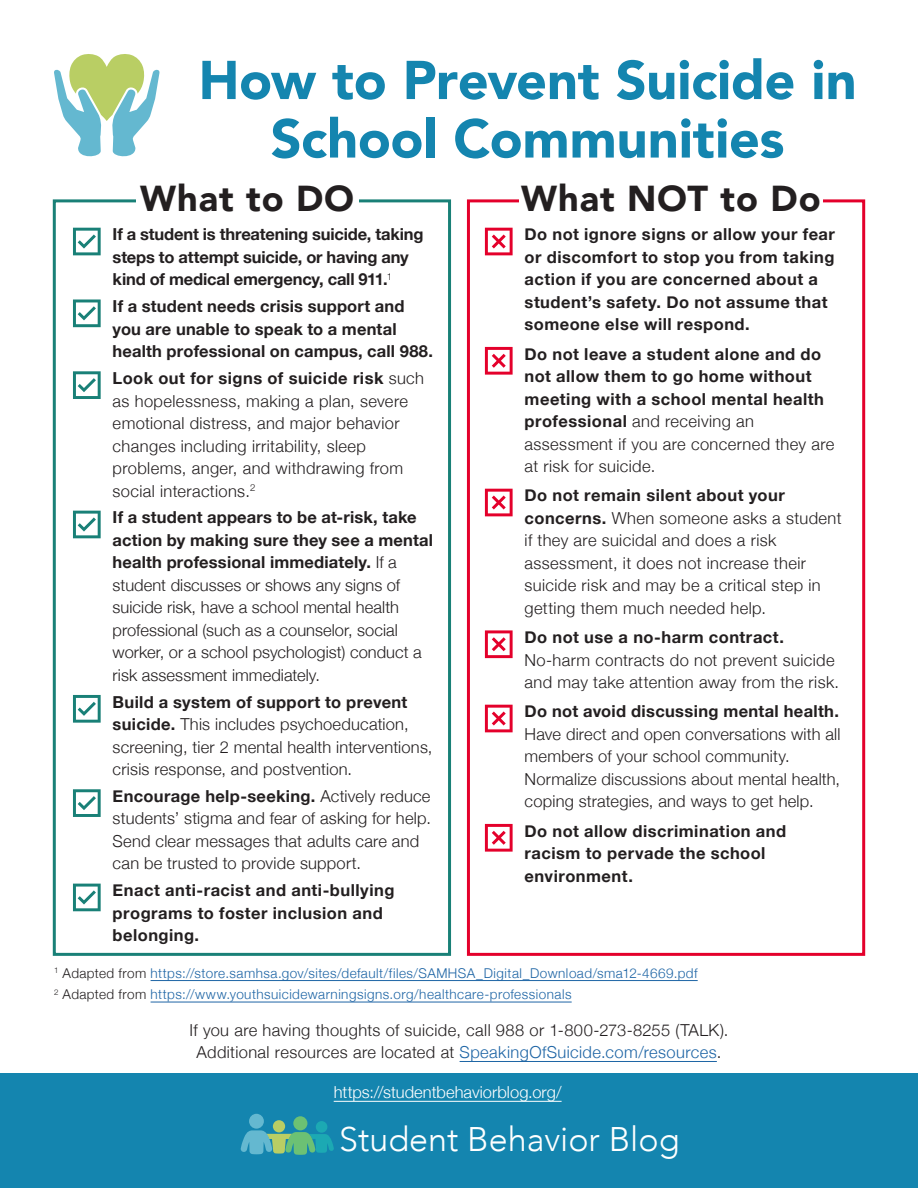
<style>
.page{position:relative;width:918px;height:1188px;background:#fff}
.page>*{position:absolute;margin:0;border:0;box-sizing:border-box;transform-origin:0 0}
.Document_Title{font:900 54px/58.5px "Avenir";letter-spacing:-.005em;color:#1485af;text-align:center}
.Heading_1{font:900 36px "Avenir";letter-spacing:.025em;color:#231f20}
.t1{font:300 34.05px "Avenir";color:#fff}
.Basic_body{font:300 16.5px/22.5px "Helvetica Neue";letter-spacing:.015em;color:#231f20}
.Basic_body-2{font:700 16.5px/22.5px "Helvetica Neue";letter-spacing:.025em;color:#231f20}
.Basic_body-3{font:700 16.5px/22.5px "Helvetica Neue";letter-spacing:-.01em;color:#231f20}
.Basic_body-4{font:300 16.5px "Helvetica Neue";letter-spacing:.005em;color:#fff}
.References{font:300 13.5px "Helvetica Neue";letter-spacing:.035em;color:#1e65a5}
.s1{font-weight:700}
.s2{font-weight:300}
.s3{color:#231f20}
.s4{color:#1e65a5}
</style>
<div class="page">
<div style="left:0;top:1073px;width:918px;height:115px;background:#1485af"></div>
<div style="left:467px;top:199px;width:398px;height:757px;border:3px solid #e4002b"></div>
<div style="left:53px;top:199px;width:398px;height:757px;border:3px solid #198077"></div>
<svg style="left:73px;top:228px;width:28px;height:27px"></svg>
<svg style="left:73px;top:300px;width:28px;height:27px"></svg>
<svg style="left:73px;top:371px;width:28px;height:28px"></svg>
<svg style="left:73px;top:511px;width:28px;height:27px"></svg>
<svg style="left:73px;top:695px;width:28px;height:28px"></svg>
<svg style="left:73px;top:789px;width:28px;height:28px"></svg>
<svg style="left:73px;top:884px;width:28px;height:27px"></svg>
<svg style="left:485px;top:228px;width:28px;height:27px"></svg>
<svg style="left:485px;top:347px;width:28px;height:28px"></svg>
<svg style="left:485px;top:489px;width:28px;height:27px"></svg>
<svg style="left:485px;top:630px;width:28px;height:28px"></svg>
<svg style="left:485px;top:705px;width:28px;height:27px"></svg>
<svg style="left:485px;top:824px;width:28px;height:28px"></svg>
<div style="left:136px;top:175px;width:222px;height:47px;background:#fff"></div>
<div style="left:519px;top:175px;width:304px;height:47px;background:#fff"></div>
<hr style="left:334px;top:1101px;width:228px;height:1px;background:#fff">
<hr style="left:151px;top:980px;width:547px;height:1px;background:#1e65a5">
<hr style="left:151px;top:1002px;width:421px;height:1px;background:#1e65a5">
<div style="left:316px;top:1121px;width:11px;height:12px;background:#1ca9b3;border-radius:50%"></div>
<div style="left:273px;top:1120px;width:12px;height:12px;background:#b9ce64;border-radius:50%"></div>
<div style="left:249px;top:1114px;width:15px;height:15px;background:#64b8d0;border-radius:50%"></div>
<svg style="left:240px;top:1130px;width:94px;height:25px"></svg>
<div style="left:293px;top:1116px;width:14px;height:14px;background:#6cc174;border-radius:50%"></div>
<svg style="left:54px;top:54px;width:106px;height:103px"></svg>
<hr style="left:460px;top:1061px;width:257px;height:1px;background:#1e65a5">
<p class="Document_Title" style="left:199px;top:50px;width:660px">How to Prevent Suicide in<br>School Communities</p>
<p class="Heading_1" style="left:140px;top:168px;width:216px">What to DO</p>
<p class="Heading_1" style="left:521px;top:168px;width:301px">What NOT to Do</p>
<p class="Basic_body-3" style="left:113px;top:224px;width:312px">If a student is threatening suicide, taking steps to attempt suicide, or having any kind of medical emergency, call 911.<sup>1</sup></p>
<p class="Basic_body-2" style="left:113px;top:295px;width:322px">If a student needs crisis support and you are unable to speak to a mental health professional on campus, call 988.</p>
<p class="Basic_body" style="left:113px;top:366px;width:313px"><span class="s1">Look out for signs of suicide risk</span> such as hopelessness, making a plan, severe emotional distress, and major behavior changes including irritability, sleep problems, anger, and withdrawing from social interactions.<sup>2</sup></p>
<p class="Basic_body" style="left:113px;top:505px;width:322px"><span class="s1">If a student appears to be at-risk, take action by making sure they see a mental health professional immediately.</span> If a student discusses or shows any signs of suicide risk, have a school mental health professional (such as a counselor, social worker, or a school psychologist) conduct a risk assessment immediately.</p>
<p class="Basic_body" style="left:113px;top:689px;width:321px"><span class="s1">Build a system of support to prevent suicide.</span> This includes psychoeducation, screening, tier 2 mental health interventions, crisis response, and postvention.</p>
<p class="Basic_body" style="left:113px;top:784px;width:320px"><span class="s1">Encourage help-seeking.</span> Actively reduce students’ stigma and fear of asking for help.<br>Send clear messages that adults care and can be trusted to provide support.</p>
<p class="Basic_body-2" style="left:113px;top:880px;width:283px">Enact anti-racist and anti-bullying programs to foster inclusion and belonging.</p>
<p class="Basic_body-2" style="left:525px;top:224px;width:312px">Do not ignore signs or allow your fear or discomfort to stop you from taking action if you are concerned about a student’s safety. Do not assume that someone else will respond.</p>
<p class="Basic_body-2" style="left:525px;top:343px;width:311px">Do not leave a student alone and do not allow them to go home without meeting with a school mental health professional <span class="s2">and receiving an assessment if you are concerned they are at risk for suicide.</span></p>
<p class="Basic_body" style="left:525px;top:483px;width:319px"><span class="s1">Do not remain silent about your concerns.</span> When someone asks a student if they are suicidal and does a risk assessment, it does not increase their suicide risk and may be a critical step in getting them much needed help.</p>
<p class="Basic_body" style="left:525px;top:625px;width:316px"><span class="s1">Do not use a no-harm contract.<br></span>No-harm contracts do not prevent suicide and may take attention away from the risk.</p>
<p class="Basic_body" style="left:525px;top:699px;width:317px"><span class="s1">Do not avoid discussing mental health.<br></span>Have direct and open conversations with all members of your school community.<br>Normalize discussions about mental health, coping strategies, and ways to get help.</p>
<p class="Basic_body-2" style="left:525px;top:820px;width:263px">Do not allow discrimination and racism to pervade the school environment.</p>
<p class="References" style="left:54px;top:962px;width:645px"><sup>1</sup> <span class="s3">Adapted from</span> https://store.samhsa.gov/sites/default/files/SAMHSA_Digital_Download/sma12-4669.pdf</p>
<p class="References" style="left:54px;top:983px;width:519px"><sup>2</sup> <span class="s3">Adapted from</span> https://www.youthsuicidewarningsigns.org/healthcare-professionals</p>
<p class="Basic_body" style="left:190px;top:1018px;width:540px;text-align:center">If you are having thoughts of suicide, call 988 or 1-800-273-8255 (TALK).<br>Additional resources are located at <span class="s4">SpeakingOfSuicide.com/resources</span>.</p>
<p class="Basic_body-4" style="left:334px;top:1079px;width:229px">https://studentbehaviorblog.org/</p>
<h3 class="t1" style="left:339px;top:1119px;width:342px">Student Behavior Blog</h3>
</div>
